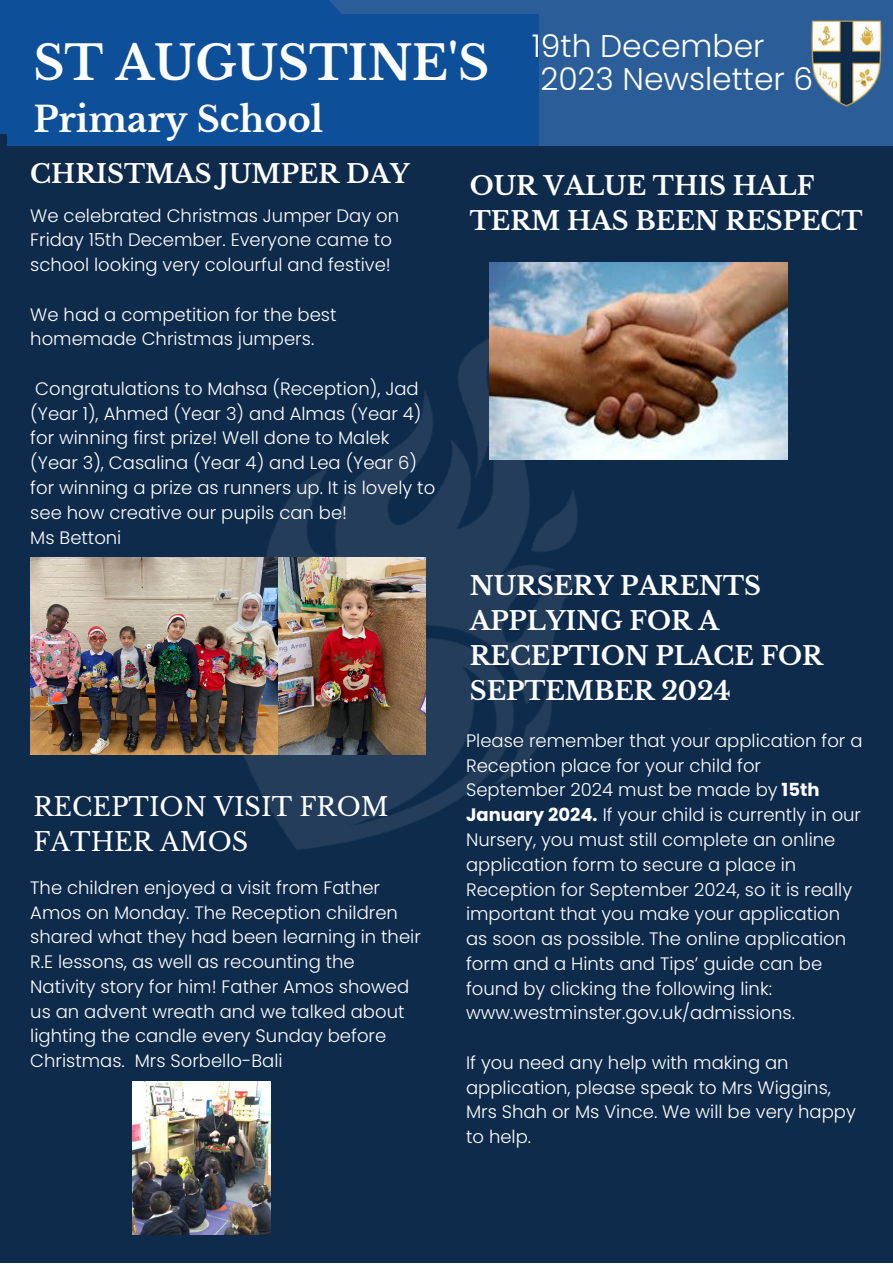
<style>
.page{position:relative;width:893px;height:1264px;background:#fff}
.page>*{position:absolute;margin:0;border:0;box-sizing:border-box;transform-origin:0 0}
.t1{font:700 46.95px "Libre Baskerville";color:#fff}
.t2{font:700 34.95px "Libre Baskerville";color:#fff}
.t3{font:300 31.35px/32.8px "Poppins";color:#fff}
.t4{font:700 25.5px/34.8px "Libre Baskerville";color:#fff}
.t5{font:25.5px/34.8px "Libre Baskerville";color:#fff}
.t6{font:300 18px/24.8px "Poppins";color:#fff}
.s1{font-weight:700}
</style>
<div class="page">
<div style="left:0;top:0;width:892px;height:1262px;background:#0e2b4c"></div>
<div style="left:0;top:0;width:513px;height:134px;background:#0e4f99"></div>
<div style="left:329px;top:0;width:563px;height:146px;background:#2b5e99"></div>
<div style="left:0;top:14px;width:539px;height:138px;background:#0e4f99"></div>
<div style="left:0;top:146px;width:892px;height:502px;background:#0e2b4c"></div>
<img style="left:798px;top:17px;width:92px;height:92px">
<img style="left:91px;top:262px;width:697px;height:588px">
<img style="left:489px;top:263px;width:298px;height:197px">
<img style="left:30px;top:558px;width:248px;height:196px">
<img style="left:278px;top:558px;width:147px;height:196px">
<img style="left:132px;top:1081px;width:138px;height:153px">
<h3 class="t3" style="left:531px;top:29px;width:283px">19th December<br>2023 Newsletter 6</h3>
<h1 class="t1" style="left:33px;top:35px;width:457px">ST AUGUSTINE'S</h1>
<h2 class="t2" style="left:33px;top:98px;width:291px">Primary School</h2>
<h3 class="t4" style="left:469px;top:169px;width:394px">OUR VALUE THIS HALF<br>TERM HAS BEEN RESPECT</h3>
<h3 class="t4" style="left:30px;top:157px;width:380px">CHRISTMAS JUMPER DAY</h3>
<p class="t6" style="left:30px;top:203px;width:370px">We celebrated Christmas Jumper Day on<br>Friday 15th December. Everyone came to school looking very colourful and festive!</p>
<p class="t6" style="left:30px;top:302px;width:308px">We had a competition for the best homemade Christmas jumpers.</p>
<p class="t6" style="left:30px;top:376px;width:406px">Congratulations to Mahsa (Reception), Jad (Year 1), Ahmed (Year 3) and Almas (Year 4) for winning first prize! Well done to Malek (Year 3), Casalina (Year 4) and Lea (Year 6) for winning a prize as runners up. It is lovely to see how creative our pupils can be!<br>Ms Bettoni</p>
<h3 class="t5" style="left:33px;top:789px;width:356px">RECEPTION VISIT FROM<br>FATHER AMOS</h3>
<p class="t6" style="left:30px;top:875px;width:392px">The children enjoyed a visit from Father Amos on Monday. The Reception children shared what they had been learning in their R.E lessons, as well as recounting the Nativity story for him! Father Amos showed us an advent wreath and we talked about lighting the candle every Sunday before Christmas. Mrs Sorbello-Bali</p>
<h3 class="t4" style="left:469px;top:568px;width:355px">NURSERY PARENTS<br>APPLYING FOR A<br>RECEPTION PLACE FOR<br>SEPTEMBER 2024</h3>
<p class="t6" style="left:466px;top:728px;width:398px">Please remember that your application for a Reception place for your child for September 2024 must be made by <span class="s1">15th January 2024.</span> If your child is currently in our Nursery, you must still complete an online application form to secure a place in Reception for September 2024, so it is really important that you make your application as soon as possible. The online application form and a Hints and Tips’ guide can be found by clicking the following link: www.westminster.gov.uk/admissions.</p>
<p class="t6" style="left:466px;top:1050px;width:391px">If you need any help with making an application, please speak to Mrs Wiggins,<br>Mrs Shah or Ms Vince. We will be very happy to help.</p>
</div>
